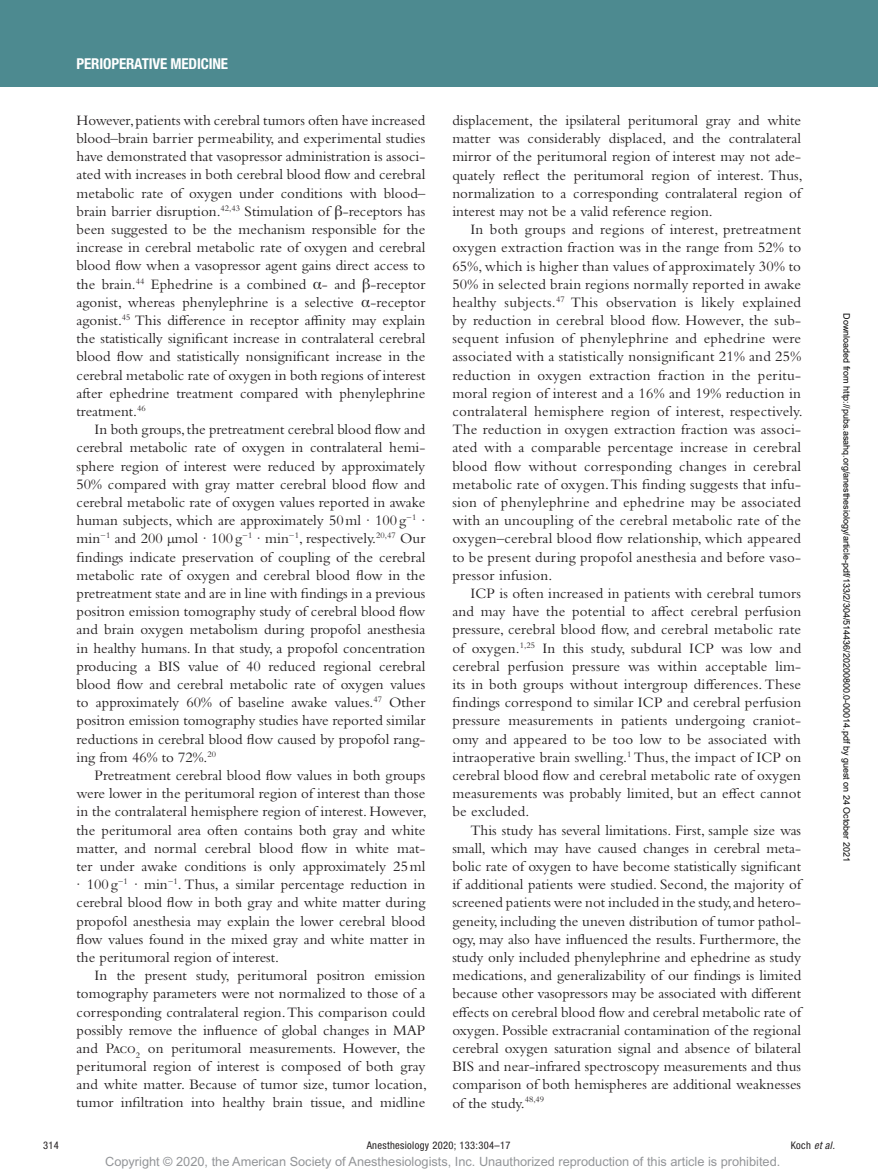
<style>
.page{position:relative;width:878px;height:1175px;background:#fff}
.page>*{position:absolute;margin:0;border:0;box-sizing:border-box;transform-origin:0 0}
.t1{font:15px/18.1px "Bembo Std";color:#231f20;text-align:justify}
.t2{font:700 condensed 15px "Helvetica Neue LT Std";letter-spacing:-.01em;color:#fff}
.t3{font:12.75px "Arial MT Std";color:#939598}
.t4{font:condensed 10.5px "Helvetica Neue LT Std";letter-spacing:.03em;color:#231f20}
.t5{font:italic condensed 10.5px "Helvetica Neue LT Std";color:#231f20}
.t6{font:9px "Arial";color:#000}
.s1{font-family:"Gandhari Unicode"}
.s2{font-style:normal}
</style>
<div class="page">
<div style="left:0;top:0;width:878px;height:86px;background:#4d8a90"></div>
<p class="t2" style="left:77px;top:54px;width:153px">PERIOPERATIVE MEDICINE</p>
<p class="t1" style="left:77px;top:111px;width:350px">However, patients with cerebral tumors often have increased blood–brain barrier permeability, and experimental studies have demonstrated that vasopressor administration is associ&shy;ated with increases in both cerebral blood flow and cerebral metabolic rate of oxygen under conditions with blood– brain barrier disruption.<sup>42,43</sup> Stimulation of <span class="s1">β</span>-receptors has been suggested to be the mechanism responsible for the increase in cerebral metabolic rate of oxygen and cerebral blood flow when a vasopressor agent gains direct access to the brain.<sup>44</sup> Ephedrine is a combined <span class="s1">α</span>- and <span class="s1">β</span>-receptor agonist, whereas phenylephrine is a selective <span class="s1">α</span>-receptor agonist.<sup>45</sup> This difference in receptor affinity may explain the statistically significant increase in contralateral cerebral blood flow and statistically nonsignificant increase in the cerebral metabolic rate of oxygen in both regions of interest after ephedrine treatment compared with phenylephrine treatment.<sup>46</sup></p>
<p class="t1" style="left:77px;top:420px;width:350px;text-indent:18px">In both groups, the pretreatment cerebral blood flow and cerebral metabolic rate of oxygen in contralateral hemi&shy;sphere region of interest were reduced by approximately 50% compared with gray matter cerebral blood flow and cerebral metabolic rate of oxygen values reported in awake human subjects, which are approximately 50ml · 100 g<sup>−1</sup> · min<sup>−1</sup> and 200 μmol · 100 g<sup>−1</sup> · min<sup>−1</sup>, respectively.<sup>20,47</sup> Our findings indicate preservation of coupling of the cerebral metabolic rate of oxygen and cerebral blood flow in the pretreatment state and are in line with findings in a previous positron emission tomography study of cerebral blood flow and brain oxygen metabolism during propofol anesthesia in healthy humans. In that study, a propofol concentration producing a BIS value of 40 reduced regional cerebral blood flow and cerebral metabolic rate of oxygen values to approximately 60% of baseline awake values.<sup>47</sup> Other positron emission tomography studies have reported similar reductions in cerebral blood flow caused by propofol rang&shy;ing from 46% to 72%.<sup>20</sup></p>
<p class="t1" style="left:77px;top:766px;width:352px;text-indent:18px">Pretreatment cerebral blood flow values in both groups were lower in the peritumoral region of interest than those in the contralateral hemisphere region of interest. However, the peritumoral area often contains both gray and white matter, and normal cerebral blood flow in white mat&shy;ter under awake conditions is only approximately 25ml · 100 g<sup>−1</sup> · min<sup>−1</sup>. Thus, a similar percentage reduction in cerebral blood flow in both gray and white matter during propofol anesthesia may explain the lower cerebral blood flow values found in the mixed gray and white matter in the peritumoral region of interest.</p>
<p class="t1" style="left:77px;top:966px;width:352px;text-indent:18px">In the present study, peritumoral positron emission tomography parameters were not normalized to those of a corresponding contralateral region. This comparison could possibly remove the influence of global changes in MAP and Paco<sub>2</sub> on peritumoral measurements. However, the peritumoral region of interest is composed of both gray and white matter. Because of tumor size, tumor location, tumor infiltration into healthy brain tissue, and midline</p>
<p class="t1" style="left:452px;top:111px;width:352px">displacement, the ipsilateral peritumoral gray and white matter was considerably displaced, and the contralateral mirror of the peritumoral region of interest may not ade&shy;quately reflect the peritumoral region of interest. Thus, normalization to a corresponding contralateral region of interest may not be a valid reference region.</p>
<p class="t1" style="left:452px;top:220px;width:352px;text-indent:18px">In both groups and regions of interest, pretreatment oxygen extraction fraction was in the range from 52% to 65%, which is higher than values of approximately 30% to 50% in selected brain regions normally reported in awake healthy subjects.<sup>47</sup> This observation is likely explained by reduction in cerebral blood flow. However, the sub&shy;sequent infusion of phenylephrine and ephedrine were associated with a statistically nonsignificant 21% and 25% reduction in oxygen extraction fraction in the peritu&shy;moral region of interest and a 16% and 19% reduction in contralateral hemisphere region of interest, respectively.<br>The reduction in oxygen extraction fraction was associ&shy;ated with a comparable percentage increase in cerebral blood flow without corresponding changes in cerebral metabolic rate of oxygen. This finding suggests that infu&shy;sion of phenylephrine and ephedrine may be associated with an uncoupling of the cerebral metabolic rate of the oxygen–cerebral blood flow relationship, which appeared to be present during propofol anesthesia and before vaso&shy;pressor infusion.</p>
<p class="t1" style="left:452px;top:584px;width:350px;text-indent:18px">ICP is often increased in patients with cerebral tumors and may have the potential to affect cerebral perfusion pressure, cerebral blood flow, and cerebral metabolic rate of oxygen.<sup>1,25</sup> In this study, subdural ICP was low and cerebral perfusion pressure was within acceptable lim&shy;its in both groups without intergroup differences. These findings correspond to similar ICP and cerebral perfusion pressure measurements in patients undergoing craniot&shy;omy and appeared to be too low to be associated with intraoperative brain swelling.<sup>1</sup> Thus, the impact of ICP on cerebral blood flow and cerebral metabolic rate of oxygen measurements was probably limited, but an effect cannot be excluded.</p>
<p class="t1" style="left:452px;top:820px;width:350px;text-indent:18px">This study has several limitations. First, sample size was small, which may have caused changes in cerebral meta&shy;bolic rate of oxygen to have become statistically significant if additional patients were studied. Second, the majority of screened patients were not included in the study, and hetero&shy;geneity, including the uneven distribution of tumor pathol&shy;ogy, may also have influenced the results. Furthermore, the study only included phenylephrine and ephedrine as study medications, and generalizability of our findings is limited because other vasopressors may be associated with different effects on cerebral blood flow and cerebral metabolic rate of oxygen. Possible extracranial contamination of the regional cerebral oxygen saturation signal and absence of bilateral BIS and near-infrared spectroscopy measurements and thus comparison of both hemispheres are additional weaknesses of the study.<sup>48,49</sup></p>
<p class="t6" style="left:850px;top:313px;width:550px;rotate:90deg">Downloaded from http://pubs.asahq.org/anesthesiology/article-pdf/133/2/304/514436/20200800.0-00014.pdf by guest on 24 October 2021</p>
<p class="t4" style="left:43px;top:1139px;width:17px">314</p>
<p class="t4" style="left:367px;top:1139px;width:145px">Anesthesiology 2020; 133:304–17</p>
<p class="t3" style="left:105px;top:1154px;width:676px">Copyright © 2020, the American Society of Anesthesiologists, Inc. Unauthorized reproduction of this article is prohibited.</p>
<p class="t5" style="left:790px;top:1139px;width:45px"><span class="s2">Koch</span> et al.</p>
</div>
